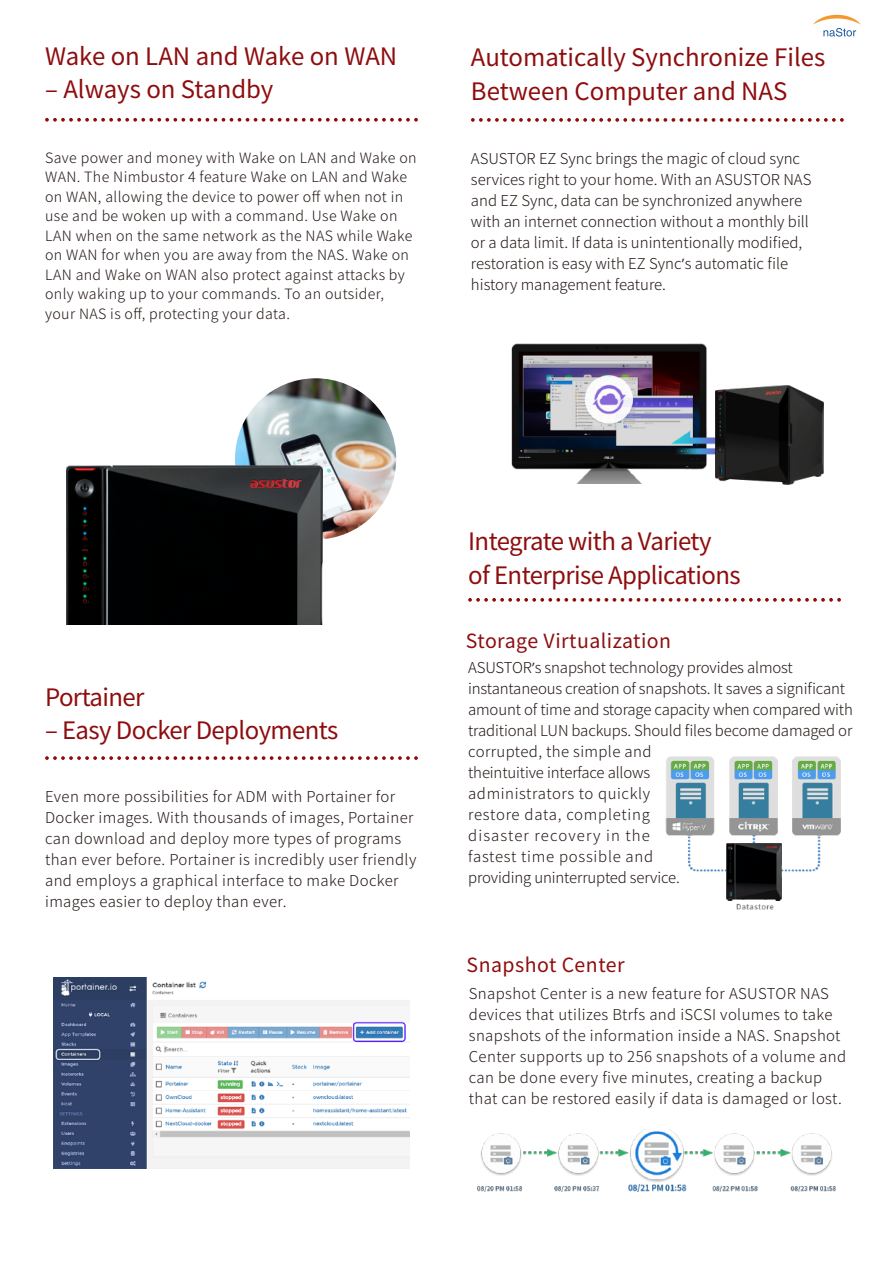
<style>
.page{position:relative;width:893px;height:1263px;background:#fff}
.page>*{position:absolute;margin:0;border:0;box-sizing:border-box;transform-origin:0 0}
.t1{font:24px/33.6px "Noto Sans CJ Ktc";color:#8e0d0e}
.t2{font:24px/33.6px "Noto Sans CJ Ktc";letter-spacing:-.02em;color:#8e0d0e}
.t3{font:19.5px "Noto Sans CJ Ktc";letter-spacing:.025em;color:#8e0d0e}
.t4{font:300 15px/21px "Noto Sans CJ Ktc";letter-spacing:.01em;color:#231815}
.t5{font:300 15px/21px "Noto Sans CJ Ktc";letter-spacing:-.01em;color:#231815}
.t6{font:300 14.25px/19.5px "Noto Sans CJ Ktc";letter-spacing:.025em;color:#231815}
.s1{font-family:"Myriad Pro";font-weight:400}
</style>
<div class="page">
<img style="left:813px;top:14px;width:48px;height:23px">
<svg style="left:45px;top:756px;width:373px;height:4px"></svg>
<svg style="left:45px;top:118px;width:373px;height:4px"></svg>
<svg style="left:471px;top:118px;width:373px;height:4px"></svg>
<svg style="left:468px;top:598px;width:373px;height:4px"></svg>
<img style="left:477px;top:1130px;width:359px;height:62px">
<img style="left:511px;top:343px;width:204px;height:141px">
<img style="left:715px;top:386px;width:108px;height:98px">
<img style="left:665px;top:756px;width:176px;height:154px">
<img style="left:726px;top:844px;width:56px;height:56px">
<img style="left:53px;top:978px;width:357px;height:191px">
<img style="left:235px;top:378px;width:161px;height:161px;border-radius:81px">
<img style="left:67px;top:465px;width:255px;height:160px">
<h1 class="t1" style="left:45px;top:40px;width:354px">Wake on LAN and Wake on WAN ‒ Always on Standby</h1>
<p class="t6" style="left:45px;top:148px;width:373px">Save power and money with Wake on LAN and Wake on WAN. The Nimbustor 4 feature Wake on LAN and Wake on WAN, allowing the device to power off when not in use and be woken up with a command. Use Wake on LAN when on the same network as the NAS while Wake on WAN for when you are away from the NAS. Wake on LAN and Wake on WAN also protect against attacks by only waking up to your commands. To an outsider, your NAS is off, protecting your data.</p>
<h1 class="t1" style="left:471px;top:41px;width:356px">Automatically Synchronize Files<br>Between Computer and NAS</h1>
<p class="t4" style="left:471px;top:148px;width:342px">ASUSTOR EZ Sync brings the magic of cloud sync services right to your home. With an ASUSTOR NAS and EZ Sync, data can be synchronized anywhere with an internet connection without a monthly bill or a data limit. If data is unintentionally modified, restoration is easy with EZ Sync<span class="s1">’</span>s automatic file history management feature.</p>
<h1 class="t2" style="left:45px;top:681px;width:295px">Portainer<br>‒ Easy Docker Deployments</h1>
<p class="t4" style="left:45px;top:786px;width:373px">Even more possibilities for ADM with Portainer for Docker images. With thousands of images, Portainer can download and deploy more types of programs than ever before. Portainer is incredibly user friendly and employs a graphical interface to make Docker images easier to deploy than ever.</p>
<h1 class="t2" style="left:468px;top:525px;width:274px">Integrate with a Variety<br>of Enterprise Applications</h1>
<h2 class="t3" style="left:466px;top:629px;width:207px">Storage Virtualization</h2>
<p class="t5" style="left:468px;top:657px;width:386px">ASUSTOR<span class="s1">’</span>s snapshot technology provides almost instantaneous creation of snapshots. It saves a significant amount of time and storage capacity when compared with traditional LUN backups. Should files become damaged or corrupted, the simple and<br>theintuitive interface allows<br>administrators to quickly<br>restore data, completing<br>disaster recovery in the<br>fastest time possible and<br>providing uninterrupted service.</p>
<h2 class="t3" style="left:467px;top:954px;width:160px">Snapshot Center</h2>
<p class="t4" style="left:469px;top:984px;width:379px">Snapshot Center is a new feature for ASUSTOR NAS devices that utilizes Btrfs and iSCSI volumes to take snapshots of the information inside a NAS. Snapshot Center supports up to 256 snapshots of a volume and can be done every five minutes, creating a backup that can be restored easily if data is damaged or lost.</p>
</div>
